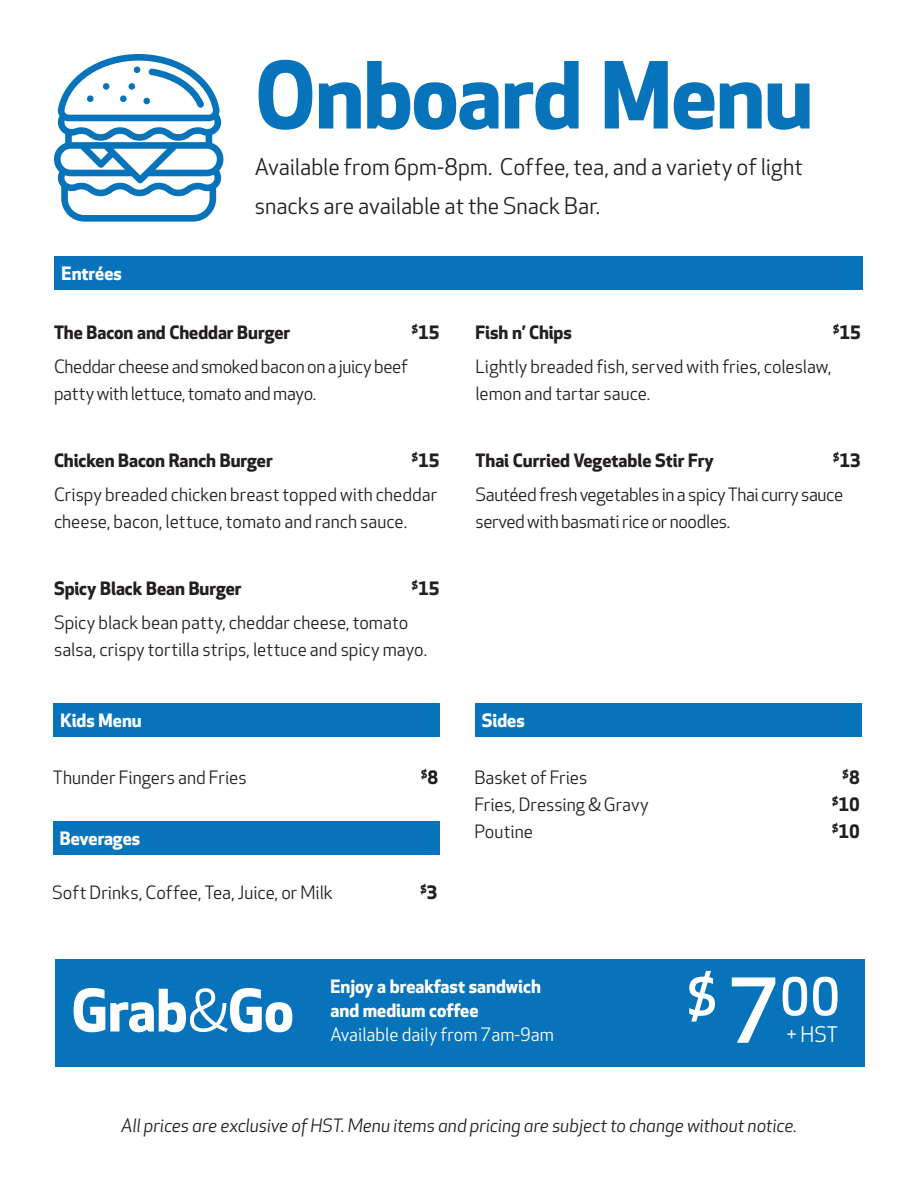
<style>
.page{position:relative;width:918px;height:1188px;background:#fff}
.page>*{position:absolute;margin:0;border:0;box-sizing:border-box;transform-origin:0 0}
.t1{font:700 90px "Apex New";letter-spacing:-.015em;color:#0773bb}
.t2{font:700 57px "Apex New";color:#fff}
.t3{font:500 50.7px "Apex New";color:#fff}
.t4{font:22.5px/39px "Apex New";color:#231f20}
.t5{font:21px "Apex New";color:#fff}
.t6{font:18px/27px "Apex New";letter-spacing:-.005em;color:#231f20}
.t7{font:700 18px "Apex New";color:#231f20}
.t8{font:italic 18px "Apex New";letter-spacing:-.005em;color:#231f20}
.t9{font:700 18px/24px "Apex New";color:#fff}
.t10{font:18px "Apex New";color:#fff}
.t11{font:700 10.5px "Apex New";color:#231f20}
.s1{font-size:18px}
.s2{font-weight:400}
.s3{font-size:87px}
</style>
<div class="page">
<div style="left:54px;top:256px;width:808px;height:34px;background:#0773bb"></div>
<div style="left:53px;top:704px;width:387px;height:33px;background:#0773bb"></div>
<div style="left:475px;top:704px;width:387px;height:33px;background:#0773bb"></div>
<div style="left:53px;top:821px;width:387px;height:34px;background:#0773bb"></div>
<svg style="left:54px;top:54px;width:169px;height:168px"></svg>
<div style="left:55px;top:959px;width:810px;height:108px;background:#0773bb"></div>
<p class="t9" style="left:62px;top:262px;width:62px">Entrées</p>
<p class="t1" style="left:255px;top:43px;width:560px">Onboard Menu</p>
<p class="t4" style="left:255px;top:148px;width:550px">Available from 6pm-8pm. Coffee, tea, and a variety of light snacks are available at the Snack Bar.</p>
<p class="t7" style="left:54px;top:322px;width:238px">The Bacon and Cheddar Burger</p>
<p class="t7" style="left:412px;top:322px;width:29px"><sup>$</sup>15</p>
<p class="t6" style="left:54px;top:353px;width:355px">Cheddar cheese and smoked bacon on a juicy beef patty with lettuce, tomato and mayo.</p>
<p class="t7" style="left:54px;top:450px;width:220px">Chicken Bacon Ranch Burger</p>
<p class="t7" style="left:412px;top:450px;width:29px"><sup>$</sup>15</p>
<p class="t6" style="left:54px;top:481px;width:385px">Crispy breaded chicken breast topped with cheddar cheese, bacon, lettuce, tomato and ranch sauce.</p>
<p class="t7" style="left:54px;top:578px;width:189px">Spicy Black Bean Burger</p>
<p class="t7" style="left:412px;top:578px;width:29px"><sup>$</sup>15</p>
<p class="t6" style="left:54px;top:610px;width:375px">Spicy black bean patty, cheddar cheese, tomato salsa, crispy tortilla strips, lettuce and spicy mayo.</p>
<p class="t7" style="left:476px;top:322px;width:98px">Fish n’ Chips</p>
<p class="t7" style="left:833px;top:322px;width:29px"><sup>$</sup>15</p>
<p class="t6" style="left:476px;top:353px;width:358px">Lightly breaded fish, served with fries, coleslaw, lemon and tartar sauce.</p>
<p class="t7" style="left:476px;top:450px;width:240px">Thai Curried Vegetable Stir Fry</p>
<p class="t7" style="left:833px;top:450px;width:29px"><sup>$</sup>13</p>
<p class="t6" style="left:476px;top:481px;width:369px">Sautéed fresh vegetables in a spicy Thai curry sauce served with basmati rice or noodles.</p>
<p class="t9" style="left:60px;top:709px;width:83px">Kids Menu</p>
<p class="t9" style="left:482px;top:709px;width:44px">Sides</p>
<p class="t6" style="left:53px;top:765px;width:195px">Thunder Fingers and Fries</p>
<p class="t11" style="left:421px;top:768px;width:19px">$<span class="s1">8</span></p>
<p class="t6" style="left:474px;top:765px;width:115px">Basket of Fries</p>
<p class="t11" style="left:843px;top:768px;width:19px">$<span class="s1">8</span></p>
<p class="t6" style="left:474px;top:792px;width:176px">Fries, Dressing &amp; Gravy</p>
<p class="t7" style="left:832px;top:794px;width:29px"><sup>$</sup>10</p>
<p class="t6" style="left:474px;top:819px;width:60px">Poutine</p>
<p class="t7" style="left:832px;top:821px;width:29px"><sup>$</sup>10</p>
<p class="t9" style="left:60px;top:827px;width:82px">Beverages</p>
<p class="t6" style="left:52px;top:880px;width:282px">Soft Drinks, Coffee, Tea, Juice, or Milk</p>
<p class="t11" style="left:420px;top:883px;width:19px">$<span class="s1">3</span></p>
<p class="t2" style="left:71px;top:977px;width:224px">Grab<span class="s2">&amp;</span>Go</p>
<p class="t9" style="left:330px;top:975px;width:212px">Enjoy a breakfast sandwich and medium coffee</p>
<p class="t10" style="left:330px;top:1024px;width:225px">Available daily from 7am-9am</p>
<p class="t3" style="left:687px;top:968px;width:155px">$ <span class="s3">7</span>00</p>
<p class="t5" style="left:787px;top:1023px;width:53px">+ HST</p>
<p class="t8" style="left:121px;top:1115px;width:677px">All prices are exclusive of HST. Menu items and pricing are subject to change without notice.</p>
</div>
